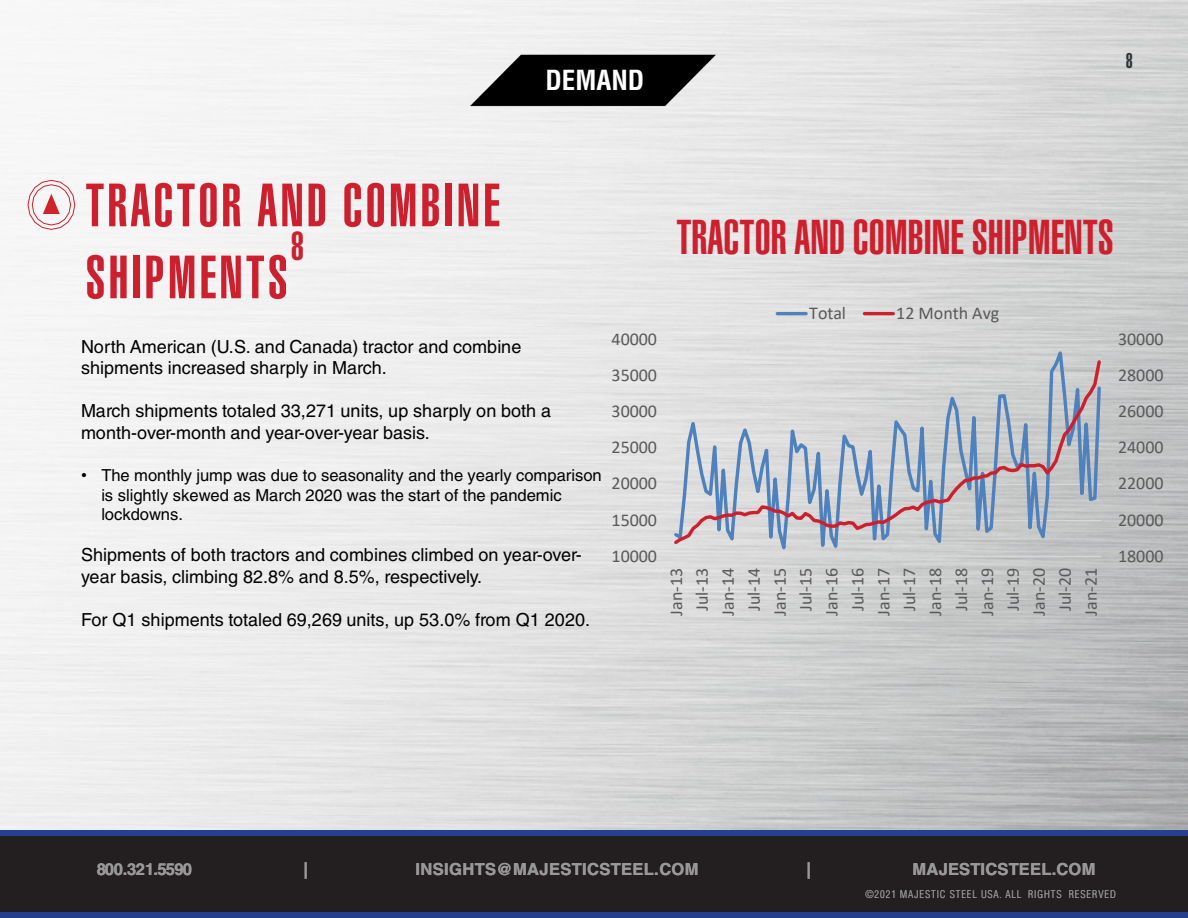
<style>
.page{position:relative;width:1188px;height:918px;background:#fff}
.page>*{position:absolute;margin:0;border:0;box-sizing:border-box;transform-origin:0 0}
.t1{font:60px/72px "Helvetica LT Std Ultra Comp";letter-spacing:.05em;color:#cd202f}
.t2{font:48px "Helvetica LT Std Ultra Comp";color:#cd202e}
.t3{font:39.9px "Helvetica LT Std Ultra Comp";color:#cd202f}
.t4{font:700 condensed 27px "Helvetica LT Std";color:#fff}
.t5{font:21px "Helvetica LT Std Ultra Comp";color:#303335}
.t6{font:18px/21.6px "Helvetica LT Std";letter-spacing:.005em;color:#000}
.t7{font:18px "Calibri";color:#595959}
.t8{font:16.5px/19.8px "Helvetica LT Std";color:#000}
.t9{font:700 16.5px "Helvetica LT Std";letter-spacing:.015em;color:#989899}
.t10{font:700 16.5px "Helvetica LT Std";letter-spacing:-.045em;color:#989899}
.t11{font:300 condensed 10.5px "Helvetica LT Std";letter-spacing:.09em;color:#989899}
.s1{font-family:"Arial"}
</style>
<div class="page">
<img style="left:0;top:0;width:1188px;height:830px">
<div style="left:0;top:833px;width:1188px;height:82px;background:#231f20"></div>
<div style="left:0;top:912px;width:1188px;height:6px;background:#25408f"></div>
<div style="left:0;top:830px;width:1188px;height:6px;background:#25408f"></div>
<img style="left:469px;top:26px;width:250px;height:106px">
<svg style="left:27px;top:179px;width:49px;height:51px"></svg>
<svg style="left:674px;top:339px;width:429px;height:219px;background:#d5d5d5"></svg>
<svg style="left:674px;top:358px;width:429px;height:189px;background:#bfc3cc"></svg>
<hr style="left:777px;top:312px;width:29px;height:3px;background:#4f81bd">
<hr style="left:864px;top:312px;width:29px;height:3px;background:#cd202e">
<p class="t4" style="left:545px;top:64px;width:101px">DEMAND</p>
<p class="t5" style="left:1126px;top:48px;width:9px">8</p>
<h1 class="t1" style="left:86px;top:170px;width:416px">TRACTOR AND COMBINE<br>SHIPMENTS</h1>
<h1 class="t3" style="left:291px;top:224px;width:15px">8</h1>
<h1 class="t6" style="left:81px;top:335px;width:442px">North American (U.S. and Canada) tractor and combine shipments increased sharply in March.</h1>
<h1 class="t6" style="left:81px;top:400px;width:472px">March shipments totaled 33,271 units, up sharply on both a month-over-month and year-over-year basis.</h1>
<p class="t8" style="left:101px;top:465px;width:502px;text-indent:-20px"><span class="s1">•</span> The monthly jump was due to seasonality and the yearly comparison is slightly skewed as March 2020 was the start of the pandemic lockdowns.</p>
<h1 class="t6" style="left:81px;top:544px;width:502px">Shipments of both tractors and combines climbed on year-over&shy;year basis, climbing 82.8% and 8.5%, respectively.</h1>
<h1 class="t6" style="left:81px;top:609px;width:511px">For Q1 shipments totaled 69,269 units, up 53.0% from Q1 2020.</h1>
<p class="t7" style="left:612px;top:326px;width:47px">40000</p>
<p class="t7" style="left:612px;top:362px;width:47px">35000</p>
<p class="t7" style="left:612px;top:399px;width:47px">30000</p>
<p class="t7" style="left:612px;top:435px;width:47px">25000</p>
<p class="t7" style="left:612px;top:471px;width:47px">20000</p>
<p class="t7" style="left:612px;top:507px;width:47px">15000</p>
<p class="t7" style="left:612px;top:543px;width:47px">10000</p>
<p class="t2" style="left:676px;top:209px;width:439px">TRACTOR AND COMBINE SHIPMENTS</p>
<p class="t7" style="left:809px;top:300px;width:38px">Total</p>
<p class="t7" style="left:896px;top:300px;width:104px">12 Month Avg</p>
<p class="t7" style="left:664px;top:616px;width:49px;rotate:-90deg">Jan-13</p>
<p class="t7" style="left:689px;top:611px;width:44px;rotate:-90deg">Jul-13</p>
<p class="t7" style="left:715px;top:616px;width:49px;rotate:-90deg">Jan-14</p>
<p class="t7" style="left:741px;top:611px;width:44px;rotate:-90deg">Jul-14</p>
<p class="t7" style="left:767px;top:616px;width:49px;rotate:-90deg">Jan-15</p>
<p class="t7" style="left:793px;top:611px;width:44px;rotate:-90deg">Jul-15</p>
<p class="t7" style="left:819px;top:616px;width:49px;rotate:-90deg">Jan-16</p>
<p class="t7" style="left:845px;top:611px;width:44px;rotate:-90deg">Jul-16</p>
<p class="t7" style="left:871px;top:616px;width:49px;rotate:-90deg">Jan-17</p>
<p class="t7" style="left:897px;top:611px;width:44px;rotate:-90deg">Jul-17</p>
<p class="t7" style="left:923px;top:616px;width:49px;rotate:-90deg">Jan-18</p>
<p class="t7" style="left:949px;top:611px;width:44px;rotate:-90deg">Jul-18</p>
<p class="t7" style="left:975px;top:616px;width:49px;rotate:-90deg">Jan-19</p>
<p class="t7" style="left:1001px;top:611px;width:44px;rotate:-90deg">Jul-19</p>
<p class="t7" style="left:1026px;top:616px;width:49px;rotate:-90deg">Jan-20</p>
<p class="t7" style="left:1052px;top:611px;width:44px;rotate:-90deg">Jul-20</p>
<p class="t7" style="left:1078px;top:616px;width:49px;rotate:-90deg">Jan-21</p>
<p class="t7" style="left:1118px;top:326px;width:47px">30000</p>
<p class="t7" style="left:1118px;top:362px;width:47px">28000</p>
<p class="t7" style="left:1118px;top:399px;width:47px">26000</p>
<p class="t7" style="left:1118px;top:435px;width:47px">24000</p>
<p class="t7" style="left:1118px;top:471px;width:47px">22000</p>
<p class="t7" style="left:1118px;top:507px;width:47px">20000</p>
<p class="t7" style="left:1118px;top:543px;width:47px">18000</p>
<p class="t10" style="left:97px;top:859px;width:97px">800.321.5590</p>
<p class="t9" style="left:303px;top:859px;width:6px">|</p>
<p class="t9" style="left:415px;top:859px;width:285px">INSIGHTS@MAJESTICSTEEL.COM</p>
<p class="t9" style="left:807px;top:859px;width:6px">|</p>
<p class="t9" style="left:913px;top:859px;width:184px">MAJESTICSTEEL.COM</p>
<p class="t11" style="left:865px;top:888px;width:252px">©2021 MAJESTIC STEEL USA. ALL RIGHTS RESERVED</p>
</div>
